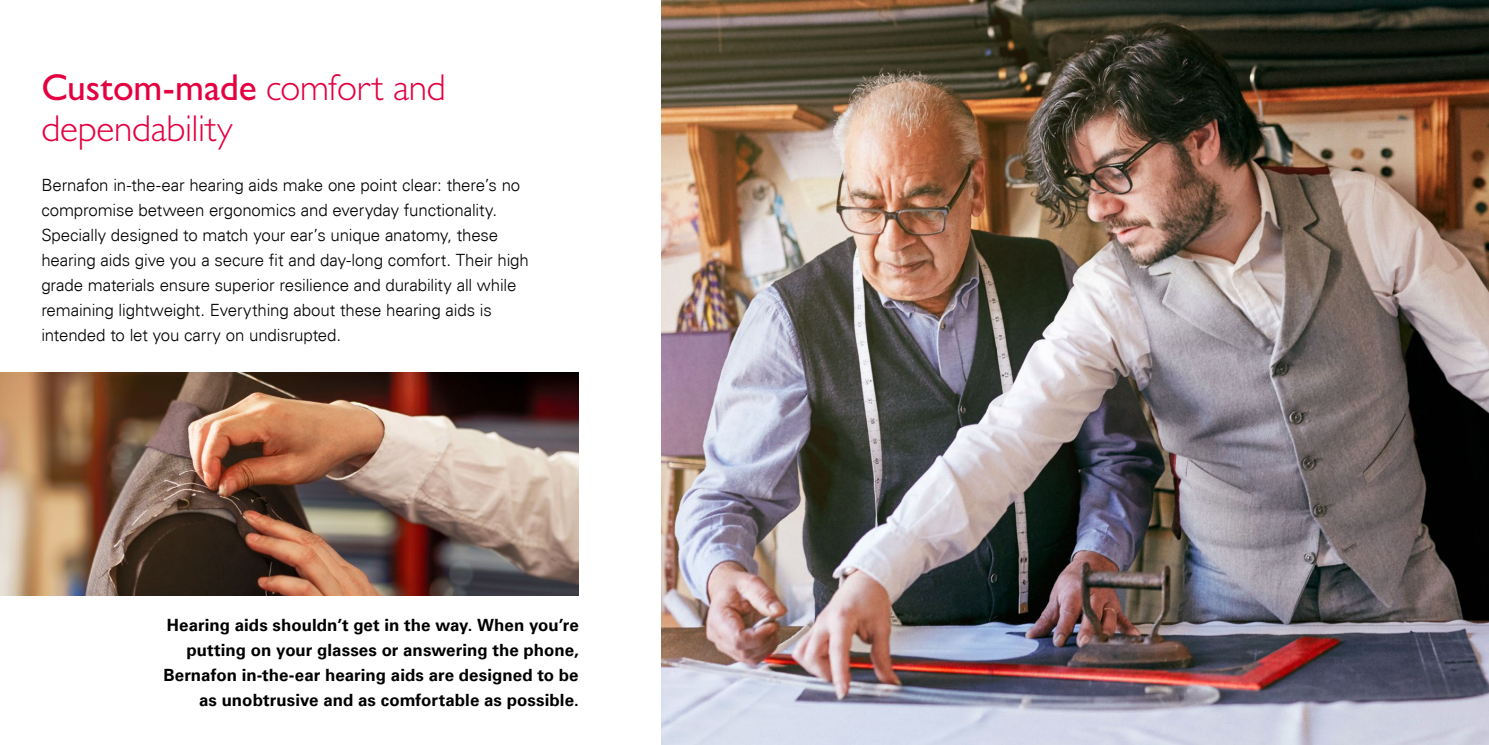
<style>
.page{position:relative;width:1489px;height:745px;background:#fff}
.page>*{position:absolute;margin:0;border:0;box-sizing:border-box;transform-origin:0 0}
.t1{font:300 37.5px/41.2px "Gill Sans MT Pro";letter-spacing:-.005em;color:#e40040}
.t2{font:300 16.88px/25px "Univers Com 45";letter-spacing:-.01em;color:#000}
.t3{font:700 16.88px/25px "Univers Com 65";letter-spacing:.005em;color:#000;text-align:right}
.s1{font-weight:500}
</style>
<div class="page">
<img style="left:0;top:372px;width:578px;height:223px">
<img style="left:661px;top:0;width:827px;height:744px">
<h1 class="t1" style="left:41px;top:66px;width:406px"><span class="s1">Custom-made</span> comfort and dependability</h1>
<p class="t2" style="left:41px;top:173px;width:489px">Bernafon in-the-ear hearing aids make one point clear: there’s no compromise between ergonomics and everyday functionality.<br>Specially designed to match your ear’s unique anatomy, these hearing aids give you a secure fit and day-long comfort. Their high grade materials ensure superior resilience and durability all while remaining lightweight. Everything about these hearing aids is intended to let you carry on undisrupted.</p>
<p class="t3" style="left:163px;top:612px;width:416px">Hearing aids shouldn’t get in the way. When you’re putting on your glasses or answering the phone, Bernafon in-the-ear hearing aids are designed to be as unobtrusive and as comfortable as possible.</p>
</div>
